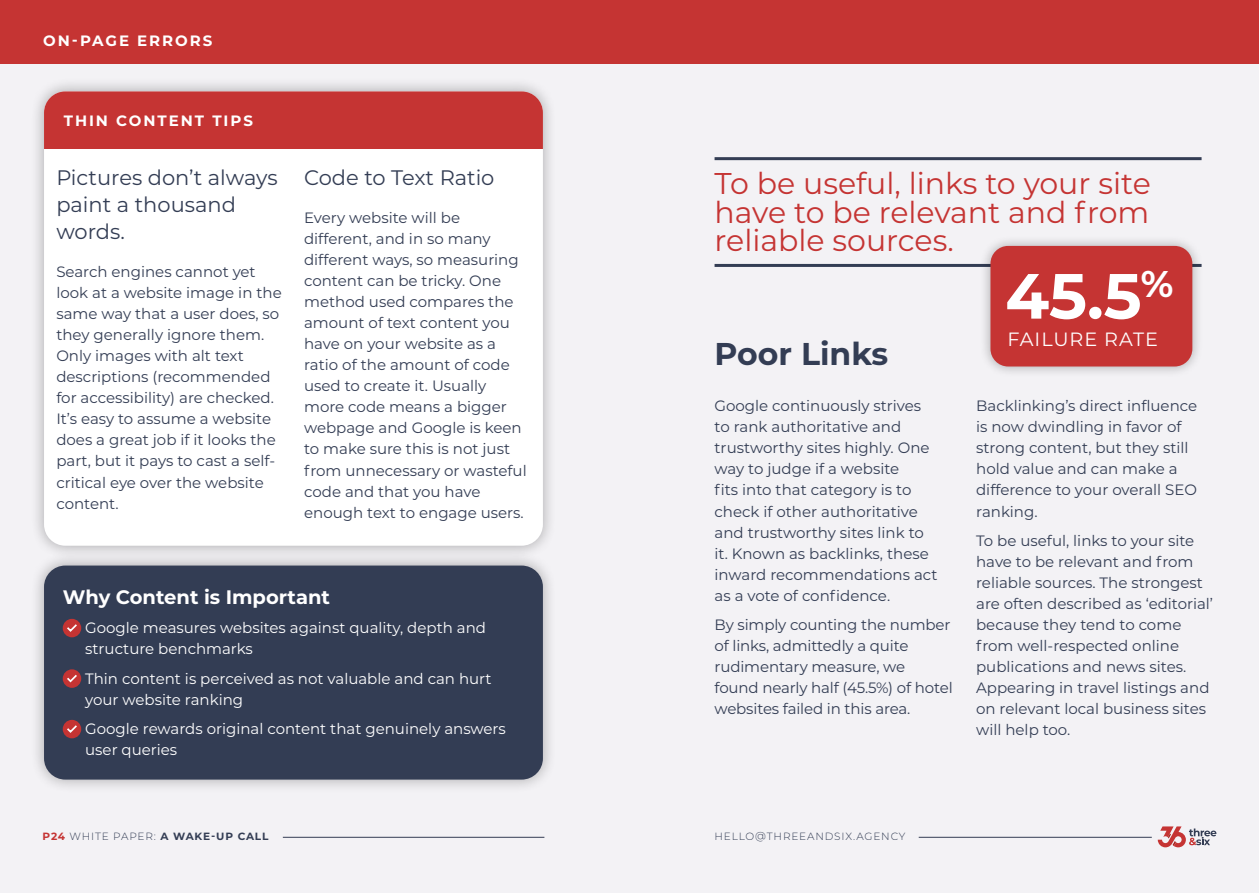
<style>
.page{position:relative;width:1259px;height:893px;background:#fff}
.page>*{position:absolute;margin:0;border:0;box-sizing:border-box;transform-origin:0 0}
.t1{font:700 63.75px "Montserrat";color:#fff}
.t2{font:700 31.5px "Montserrat";color:#333d54}
.t3{font:30px/28.5px "Montserrat";color:#c53433;text-align:justify}
.t4{font:21px/27px "Montserrat";color:#333d54}
.t5{font:700 19.5px "Montserrat";color:#fff}
.t6{font:19.2px "Montserrat";letter-spacing:.05em;color:#fff}
.t7{font:15px/21px "Montserrat";color:#333d54}
.t8{font:15px/21px "Montserrat";color:#fff}
.t9{font:700 15px "Montserrat";letter-spacing:.13em;color:#fff}
.t10{font:700 10.5px "Montserrat";letter-spacing:.08em;color:#333d54}
.t11{font:300 10.5px "Montserrat";letter-spacing:.08em;color:#333d54}
.s1{color:#c53433}
.s2{font-weight:300}
</style>
<div class="page">
<div style="left:1px;top:63px;width:1258px;height:830px;background:#f3f2f5"></div>
<hr style="left:283px;top:837px;width:261px;height:1px;background:#333d54">
<div style="left:0;top:0;width:1259px;height:64px;background:#c53433"></div>
<div style="left:30px;top:78px;width:527px;height:482px;background:#000;opacity:.3"></div>
<div style="left:44px;top:91px;width:499px;height:455px;background:#fff;border-radius:21px"></div>
<div style="left:44px;top:91px;width:499px;height:58px;background:#c53433"></div>
<div style="left:30px;top:552px;width:527px;height:242px;background:#000;opacity:.3"></div>
<div style="left:44px;top:566px;width:499px;height:214px;background:#333d54;border-radius:21px"></div>
<div style="left:63px;top:619px;width:18px;height:18px;background:#c53433;border-radius:50%"></div>
<svg style="left:67px;top:624px;width:10px;height:8px"></svg>
<svg style="left:63px;top:669px;width:18px;height:19px"></svg>
<svg style="left:65px;top:673px;width:14px;height:11px"></svg>
<div style="left:63px;top:720px;width:18px;height:18px;background:#c53433;border-radius:50%"></div>
<svg style="left:67px;top:725px;width:10px;height:8px"></svg>
<hr style="left:714px;top:157px;width:487px;height:3px;background:#333d54">
<hr style="left:714px;top:264px;width:487px;height:3px;background:#333d54">
<div style="left:979px;top:235px;width:224px;height:143px;background:#000;opacity:.3"></div>
<div style="left:990px;top:246px;width:202px;height:120px;background:#c53433;border-radius:18px"></div>
<svg style="left:1157px;top:826px;width:59px;height:21px"></svg>
<hr style="left:918px;top:837px;width:233px;height:1px;background:#333d54">
<p class="t9" style="left:43px;top:30px;width:171px">ON-PAGE ERRORS</p>
<p class="t9" style="left:64px;top:110px;width:191px">THIN CONTENT TIPS</p>
<h3 class="t4" style="left:56px;top:164px;width:223px">Pictures don’t always paint a thousand words.</h3>
<p class="t7" style="left:56px;top:261px;width:227px">Search engines cannot yet look at a website image in the same way that a user does, so they generally ignore them.<br>Only images with alt text descriptions (recommended for accessibility) are checked.<br>It’s easy to assume a website does a great job if it looks the part, but it pays to cast a self&shy;critical eye over the website content.</p>
<h3 class="t4" style="left:304px;top:164px;width:192px">Code to Text Ratio</h3>
<p class="t7" style="left:304px;top:207px;width:224px">Every website will be different, and in so many different ways, so measuring content can be tricky. One method used compares the amount of text content you have on your website as a ratio of the amount of code used to create it. Usually more code means a bigger webpage and Google is keen to make sure this is not just from unnecessary or wasteful code and that you have enough text to engage users.</p>
<h3 class="t5" style="left:63px;top:583px;width:269px">Why Content is Important</h3>
<p class="t8" style="left:85px;top:617px;width:402px">Google measures websites against quality, depth and structure benchmarks</p>
<p class="t8" style="left:85px;top:667px;width:408px">Thin content is perceived as not valuable and can hurt your website ranking</p>
<p class="t8" style="left:85px;top:718px;width:422px">Google rewards original content that genuinely answers user queries</p>
<p class="t10" style="left:43px;top:829px;width:227px"><span class="s1">P24</span> <span class="s2">WHITE PAPER:</span> A WAKE-UP CALL</p>
<h3 class="t3" style="left:714px;top:168px;width:438px">To be useful, links to your site have to be relevant and from reliable sources.</h3>
<h2 class="t2" style="left:714px;top:331px;width:175px">Poor Links</h2>
<p class="t7" style="left:714px;top:395px;width:224px">Google continuously strives to rank authoritative and trustworthy sites highly. One way to judge if a website<br>fits into that category is to check if other authoritative and trustworthy sites link to it. Known as backlinks, these inward recommendations act as a vote of confidence.</p>
<p class="t7" style="left:714px;top:614px;width:240px">By simply counting the number of links, admittedly a quite rudimentary measure, we found nearly half (45.5%) of hotel websites failed in this area.</p>
<h1 class="t1" style="left:1005px;top:250px;width:170px">45.5<sup>%</sup></h1>
<p class="t6" style="left:1007px;top:326px;width:152px">FAILURE RATE</p>
<p class="t7" style="left:976px;top:395px;width:223px">Backlinking’s direct influence is now dwindling in favor of strong content, but they still hold value and can make a difference to your overall SEO ranking.</p>
<p class="t7" style="left:976px;top:530px;width:238px">To be useful, links to your site have to be relevant and from reliable sources. The strongest are often described as ‘editorial’ because they tend to come from well-respected online publications and news sites.<br>Appearing in travel listings and on relevant local business sites will help too.</p>
<p class="t11" style="left:714px;top:829px;width:192px">HELLO@THREEANDSIX.AGENCY</p>
</div>
